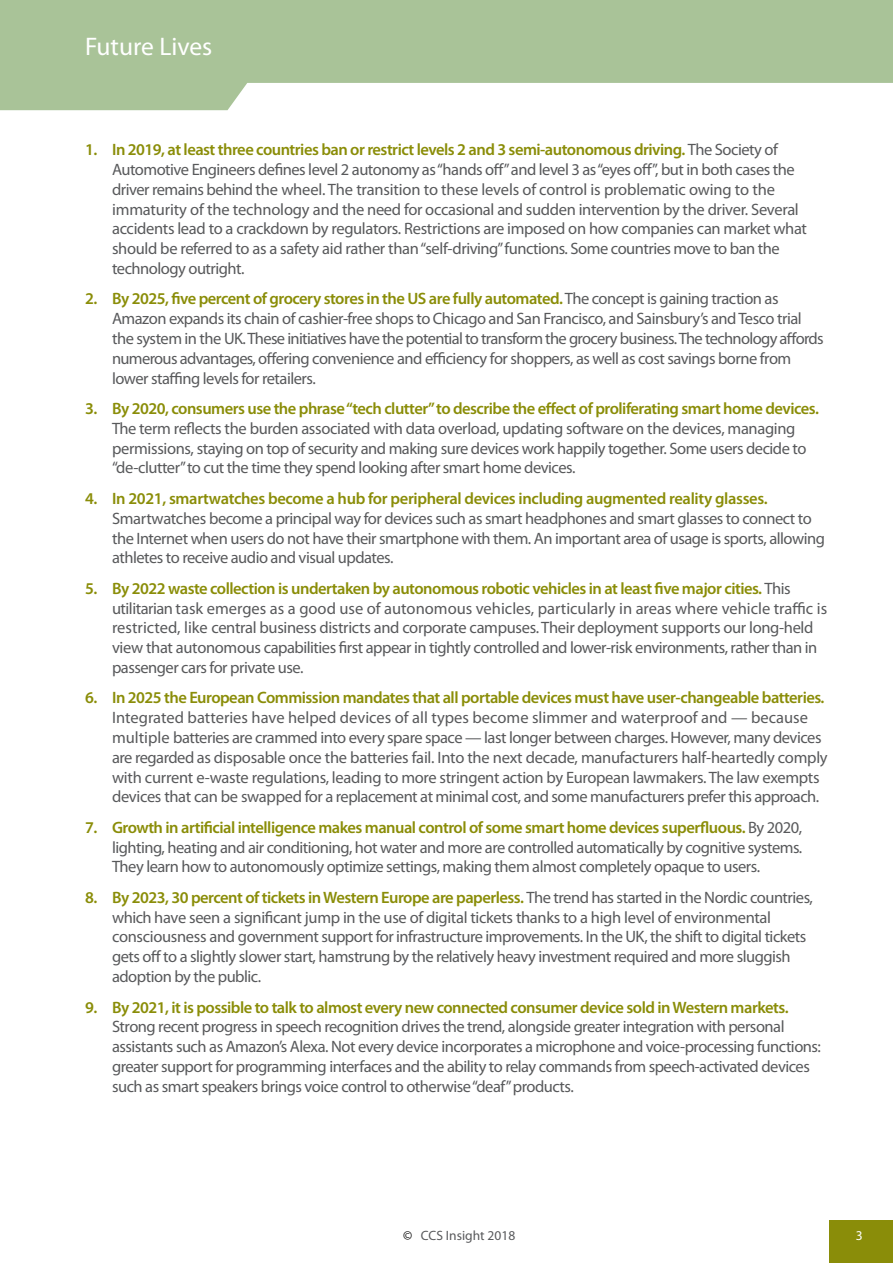
<style>
.page{position:relative;width:893px;height:1263px;background:#fff}
.page>*{position:absolute;margin:0;border:0;box-sizing:border-box;transform-origin:0 0}
.t1{font:25.5px "Myriad Pro";color:#fff}
.t2{font:16.5px/19.8px "Myriad Pro";letter-spacing:-.03em;color:#58595b}
.t3{font:600 16.5px "Myriad Pro";letter-spacing:-.03em;color:#8a8d08}
.t4{font:13.5px "Myriad Pro";color:#58595b}
.t5{font:13.5px "Myriad Pro";color:#fff}
.s1{font-weight:600;color:#8a8d08}
.s2{color:#000}
</style>
<div class="page">
<svg style="left:0;top:0;width:893px;height:110px;fill:#a9c398"></svg>
<div style="left:829px;top:1220px;width:64px;height:43px;background:#8a8d09"></div>
<h1 class="t1" style="left:85px;top:30px;width:129px">Future Lives</h1>
<p class="t2" style="left:112px;top:139px;width:697px;text-indent:-27px"><span class="s1">1. In 2019, at least three countries ban or restrict levels 2 and 3 semi-autonomous driving.</span> The Society of Automotive Engineers defines level 2 autonomy as “hands off” and level 3 as “eyes off”, but in both cases the driver remains behind the wheel. The transition to these levels of control is problematic owing to the immaturity of the technology and the need for occasional and sudden intervention by the driver. Several accidents lead to a crackdown by regulators. Restrictions are imposed on how companies can market what should be referred to as a safety aid rather than “self-driving” functions. Some countries move to ban the technology outright.</p>
<p class="t2" style="left:112px;top:289px;width:713px;text-indent:-27px"><span class="s1">2. By 2025, five percent of grocery stores in the US are fully automated.</span> The concept is gaining traction as Amazon expands its chain of cashier-free shops to Chicago and San Francisco, and Sainsbury’s and Tesco trial the system in the UK. These initiatives have the potential to transform the grocery business. The technology affords numerous advantages, offering convenience and efficiency for shoppers, as well as cost savings borne from lower staffing levels for retailers.</p>
<p class="t3" style="left:85px;top:398px;width:735px">3. By 2020, consumers use the phrase “tech clutter” to describe the effect of proliferating smart home devices.</p>
<p class="t2" style="left:112px;top:418px;width:696px">The term reflects the burden associated with data overload, updating software on the devices, managing permissions, staying on top of security and making sure devices work happily together. Some users decide to “de-clutter” to cut the time they spend looking after smart home devices.</p>
<p class="t3" style="left:85px;top:488px;width:684px">4. In 2021, smartwatches become a hub for peripheral devices including augmented reality glasses.</p>
<p class="t2" style="left:112px;top:508px;width:714px">Smartwatches become a principal way for devices such as smart headphones and smart glasses to connect to the Internet when users do not have their smartphone with them. An important area of usage is sports, allowing athletes to receive audio and visual updates.</p>
<p class="t2" style="left:112px;top:578px;width:717px;text-indent:-27px"><span class="s1">5. By 2022 waste collection is undertaken by autonomous robotic vehicles in at least five major cities.</span> This utilitarian task emerges as a good use of autonomous vehicles, particularly in areas where vehicle traffic is restricted, like central business districts and corporate campuses. Their deployment supports our long-held view that autonomous capabilities first appear in tightly controlled and lower-risk environments, rather than in passenger cars for private use.</p>
<p class="t3" style="left:85px;top:687px;width:741px">6. In 2025 the European Commission mandates that all portable devices must have user-changeable batteries.</p>
<p class="t2" style="left:112px;top:707px;width:717px">Integrated batteries have helped devices of all types become slimmer and waterproof and — because multiple batteries are crammed into every spare space — last longer between charges. However, many devices are regarded as disposable once the batteries fail. Into the next decade, manufacturers half-heartedly comply with current e-waste regulations, leading to more stringent action by European lawmakers. The law exempts devices that can be swapped for a replacement at minimal cost, and some manufacturers prefer this approach.</p>
<p class="t2" style="left:112px;top:817px;width:692px;text-align:justify;text-indent:-27px"><span class="s1">7. Growth in artificial intelligence makes manual control of some smart home devices superfluous.</span> By 2020, lighting, heating and air conditioning, hot water and more are controlled automatically by cognitive systems.<br>They learn how to autonomously optimize settings, making them almost completely opaque to users.</p>
<p class="t2" style="left:112px;top:887px;width:702px;text-indent:-27px"><span class="s1">8. By 2023, 30 percent of tickets in Western Europe are paperless.</span> The trend has started in the Nordic countries, which have seen a significant jump in the use of digital tickets thanks to a high level of environmental consciousness and government support for infrastructure improvements. In the UK, the shift to digital tickets gets off to a slightly slower start, hamstrung by the relatively heavy investment required and more sluggish adoption by the public.</p>
<p class="t3" style="left:85px;top:996px;width:705px">9. By 2021, it is possible to talk to almost every new connected consumer device sold in Western markets.</p>
<p class="t2" style="left:112px;top:1016px;width:710px">Strong recent progress in speech recognition drives the trend, alongside greater integration with personal assistants such as Amazon’s Alexa. Not every device incorporates a microphone and voice-processing functions: greater support for programming interfaces and the ability to relay commands from speech-activated devices such as smart speakers brings voice control to otherwise “deaf” products.</p>
<p class="t4" style="left:403px;top:1227px;width:113px"><span class="s2">©</span> CCS Insight 2018</p>
<p class="t5" style="left:856px;top:1227px;width:8px">3</p>
</div>
